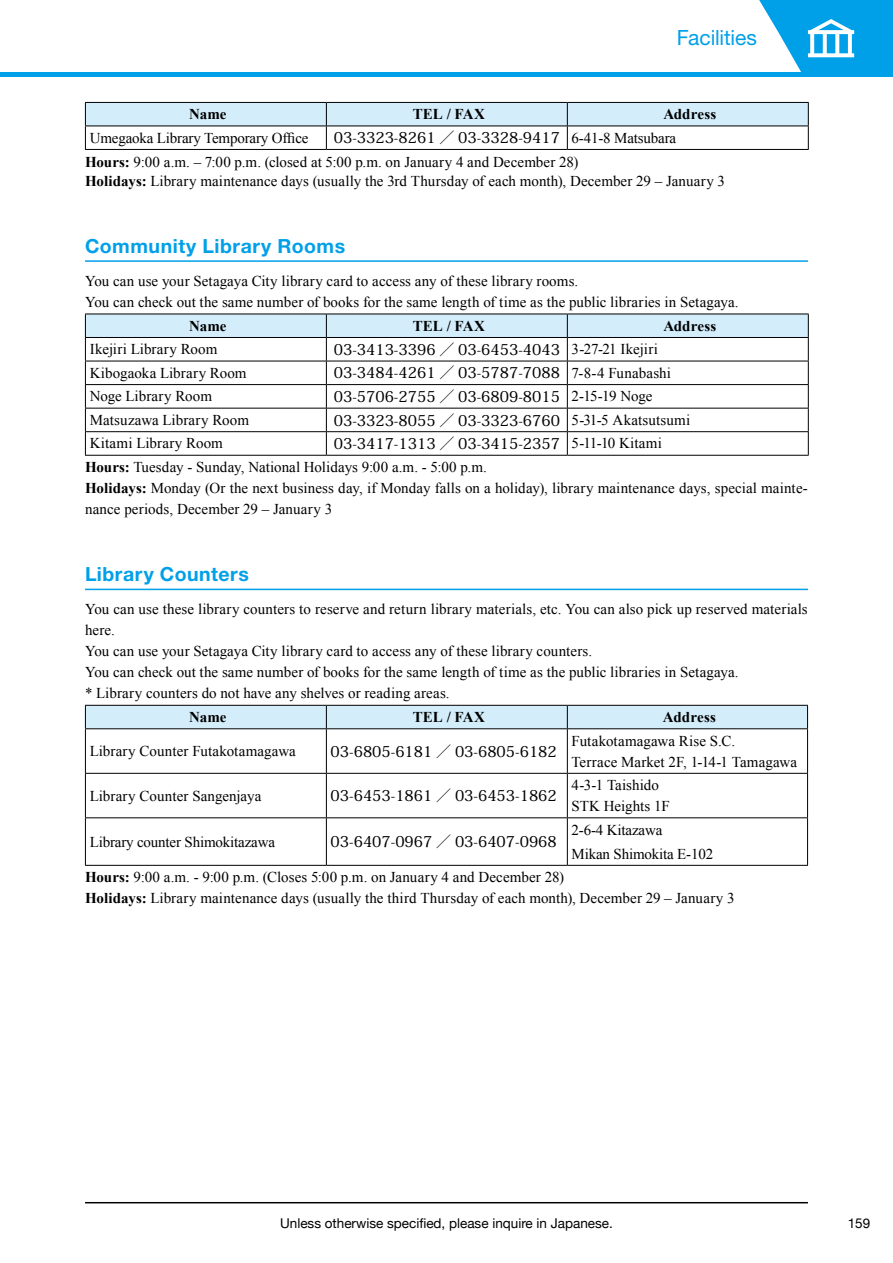
<style>
.page{position:relative;width:893px;height:1263px;background:#fff}
.page>*{position:absolute;margin:0;border:0;box-sizing:border-box;transform-origin:0 0}
.t1{font:21px "Helvetica Neue LT Std";letter-spacing:-.005em;color:#00a0e9}
.t2{font:700 19.5px "Helvetica Neue LT Std";letter-spacing:.025em;color:#00a0e9}
.t3{font:15px/21px "Times New Roman";letter-spacing:.005em;color:#000}
.t4{font:500 15px "Koz Min Pro";color:#000}
.t5{font:700 15px "Times New Roman";color:#000}
.t6{font:13.5px "Helvetica Neue";color:#000}
.s1{font-family:"Times New Roman";font-weight:400}
.s2{font-weight:700}
</style>
<div class="page">
<hr style="left:85px;top:1202px;width:723px;height:1px;background:#000">
<div style="left:0;top:72px;width:893px;height:5px;background:#00a0e9"></div>
<svg style="left:759px;top:0;width:134px;height:72px"></svg>
<svg style="left:85px;top:102px;width:724px;height:47px"></svg>
<hr style="left:85px;top:149px;width:241px;height:1px;background:#000">
<hr style="left:326px;top:149px;width:241px;height:1px;background:#000">
<hr style="left:567px;top:149px;width:242px;height:1px;background:#000">
<hr style="left:85px;top:126px;width:241px;height:1px;background:#000">
<hr style="left:567px;top:126px;width:242px;height:1px;background:#000">
<hr style="left:85px;top:260px;width:723px;height:2px;background:#00a0e9">
<hr style="left:326px;top:455px;width:241px;height:1px;background:#000">
<hr style="left:85px;top:455px;width:241px;height:1px;background:#000">
<svg style="left:85px;top:314px;width:724px;height:141px"></svg>
<hr style="left:567px;top:455px;width:242px;height:1px;background:#000">
<hr style="left:85px;top:589px;width:723px;height:1px;background:#00a0e9">
<div style="left:85px;top:705px;width:723px;height:23px;background:#d3edfb"></div>
<hr style="left:85px;top:728px;width:241px;height:1px;background:#000">
<hr style="left:85px;top:729px;width:1px;height:44px;background:#000">
<hr style="left:326px;top:728px;width:241px;height:1px;background:#000">
<hr style="left:326px;top:729px;width:1px;height:44px;background:#000">
<hr style="left:567px;top:728px;width:241px;height:1px;background:#000">
<hr style="left:567px;top:729px;width:1px;height:44px;background:#000">
<hr style="left:807px;top:729px;width:1px;height:44px;background:#000">
<hr style="left:85px;top:773px;width:241px;height:1px;background:#000">
<hr style="left:85px;top:774px;width:1px;height:43px;background:#000">
<hr style="left:326px;top:773px;width:241px;height:1px;background:#000">
<hr style="left:326px;top:774px;width:1px;height:43px;background:#000">
<hr style="left:567px;top:773px;width:241px;height:1px;background:#000">
<hr style="left:567px;top:774px;width:1px;height:43px;background:#000">
<hr style="left:807px;top:774px;width:1px;height:43px;background:#000">
<hr style="left:85px;top:817px;width:241px;height:1px;background:#000">
<hr style="left:85px;top:818px;width:1px;height:47px;background:#000">
<hr style="left:326px;top:817px;width:241px;height:1px;background:#000">
<hr style="left:326px;top:818px;width:1px;height:47px;background:#000">
<hr style="left:567px;top:817px;width:241px;height:1px;background:#000">
<hr style="left:567px;top:818px;width:1px;height:47px;background:#000">
<hr style="left:807px;top:818px;width:1px;height:47px;background:#000">
<hr style="left:85px;top:865px;width:241px;height:1px;background:#000">
<hr style="left:326px;top:865px;width:241px;height:1px;background:#000">
<hr style="left:567px;top:865px;width:241px;height:1px;background:#000">
<h1 class="t1" style="left:677px;top:25px;width:82px">Facilities</h1>
<p class="t5" style="left:189px;top:104px;width:39px">Name</p>
<p class="t5" style="left:413px;top:104px;width:74px">TEL / FAX</p>
<p class="t5" style="left:663px;top:104px;width:54px">Address</p>
<p class="t3" style="left:90px;top:127px;width:220px">Umegaoka Library Temporary Office</p>
<p class="t4" style="left:334px;top:127px;width:344px">03-3323-8261 ／ 03-3328-9417 <span class="s1">6-41-8 Matsubara</span></p>
<p class="t3" style="left:85px;top:152px;width:642px;line-height:19.5px"><span class="s2">Hours:</span> 9:00 a.m. – 7:00 p.m. (closed at 5:00 p.m. on January 4 and December 28)<br><span class="s2">Holidays:</span> Library maintenance days (usually the 3rd Thursday of each month), December 29 – January 3</p>
<h2 class="t2" style="left:85px;top:234px;width:262px">Community Library Rooms</h2>
<p class="t3" style="left:85px;top:270px;width:655px">You can use your Setagaya City library card to access any of these library rooms.<br>You can check out the same number of books for the same length of time as the public libraries in Setagaya.</p>
<p class="t5" style="left:189px;top:315px;width:39px">Name</p>
<p class="t5" style="left:413px;top:315px;width:74px">TEL / FAX</p>
<p class="t5" style="left:663px;top:315px;width:54px">Address</p>
<p class="t3" style="left:90px;top:338px;width:129px">Ikejiri Library Room</p>
<p class="t4" style="left:334px;top:339px;width:326px">03-3413-3396 ／ 03-6453-4043 <span class="s1">3-27-21 Ikejiri</span></p>
<p class="t3" style="left:90px;top:362px;width:158px">Kibogaoka Library Room</p>
<p class="t4" style="left:334px;top:362px;width:339px">03-3484-4261 ／ 03-5787-7088 <span class="s1">7-8-4 Funabashi</span></p>
<p class="t3" style="left:90px;top:386px;width:124px">Noge Library Room</p>
<p class="t4" style="left:334px;top:386px;width:320px">03-5706-2755 ／ 03-6809-8015 <span class="s1">2-15-19 Noge</span></p>
<p class="t3" style="left:90px;top:409px;width:161px">Matsuzawa Library Room</p>
<p class="t4" style="left:334px;top:409px;width:358px">03-3323-8055 ／ 03-3323-6760 <span class="s1">5-31-5 Akatsutsumi</span></p>
<p class="t3" style="left:90px;top:433px;width:135px">Kitami Library Room</p>
<p class="t4" style="left:334px;top:433px;width:330px">03-3417-1313 ／ 03-3415-2357 <span class="s1">5-11-10 Kitami</span></p>
<p class="t3" style="left:85px;top:457px;width:724px"><span class="s2">Hours:</span> Tuesday - Sunday, National Holidays 9:00 a.m. - 5:00 p.m.<br><span class="s2">Holidays:</span> Monday (Or the next business day, if Monday falls on a holiday), library maintenance days, special mainte&shy;nance periods, December 29 – January 3</p>
<h2 class="t2" style="left:85px;top:562px;width:166px">Library Counters</h2>
<p class="t3" style="left:85px;top:598px;width:724px">You can use these library counters to reserve and return library materials, etc. You can also pick up reserved materials here.<br>You can use your Setagaya City library card to access any of these library counters.<br>You can check out the same number of books for the same length of time as the public libraries in Setagaya.<br>* Library counters do not have any shelves or reading areas.</p>
<p class="t5" style="left:189px;top:707px;width:39px">Name</p>
<p class="t5" style="left:413px;top:707px;width:74px">TEL / FAX</p>
<p class="t5" style="left:663px;top:707px;width:54px">Address</p>
<p class="t3" style="left:90px;top:740px;width:208px">Library Counter Futakotamagawa</p>
<p class="t4" style="left:331px;top:740px;width:228px">03-6805-6181 ／ 03-6805-6182</p>
<p class="t3" style="left:572px;top:730px;width:227px">Futakotamagawa Rise S.C.<br>Terrace Market 2F, 1-14-1 Tamagawa</p>
<p class="t3" style="left:90px;top:785px;width:173px">Library Counter Sangenjaya</p>
<p class="t4" style="left:331px;top:785px;width:228px">03-6453-1861 ／ 03-6453-1862</p>
<p class="t3" style="left:572px;top:774px;width:100px">4-3-1 Taishido<br>STK Heights 1F</p>
<p class="t3" style="left:90px;top:831px;width:187px">Library counter Shimokitazawa</p>
<p class="t4" style="left:331px;top:831px;width:228px">03-6407-0967 ／ 03-6407-0968</p>
<p class="t3" style="left:572px;top:817px;width:143px;line-height:24px">2-6-4 Kitazawa<br>Mikan Shimokita E-102</p>
<p class="t3" style="left:85px;top:867px;width:651px"><span class="s2">Hours:</span> 9:00 a.m. - 9:00 p.m. (Closes 5:00 p.m. on January 4 and December 28)<br><span class="s2">Holidays:</span> Library maintenance days (usually the third Thursday of each month), December 29 – January 3</p>
<p class="t6" style="left:280px;top:1213px;width:334px">Unless otherwise specified, please inquire in Japanese.</p>
<p class="t6" style="left:848px;top:1213px;width:24px">159</p>
</div>
